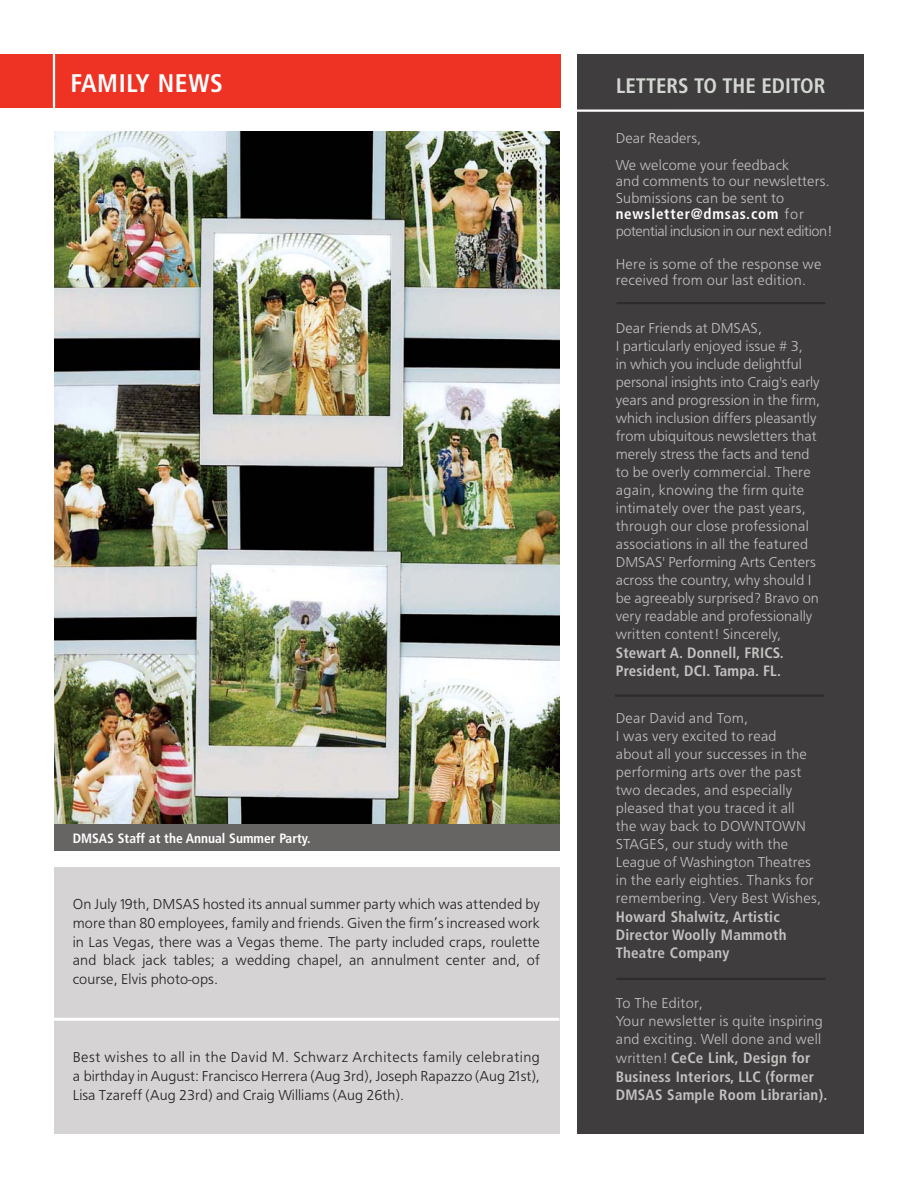
<style>
.page{position:relative;width:918px;height:1188px;background:#fff}
.page>*{position:absolute;margin:0;border:0;box-sizing:border-box;transform-origin:0 0}
.t1{font:700 condensed 25.5px "Frutiger";letter-spacing:.025em;color:#fff}
.t2{font:700 condensed 21px "Frutiger";color:#d4d8d3}
.t3{font:15px/18px "Frutiger";letter-spacing:.01em;color:#c5c3c2}
.t4{font:15px/18.8px "Frutiger";letter-spacing:.005em;color:#231f20;text-align:justify}
.t5{font:700 condensed 13.5px "Frutiger";color:#fff}
.s1{font-weight:700;font-stretch:condensed;color:#fff}
.s2{font-weight:700;font-stretch:condensed}
</style>
<div class="page">
<div style="left:577px;top:54px;width:287px;height:1080px;background:#3f3d3d"></div>
<div style="left:54px;top:868px;width:506px;height:266px;background:#d5d3d3"></div>
<div style="left:0;top:54px;width:560px;height:54px;background:#ee3224"></div>
<hr style="left:53px;top:40px;width:2px;height:83px;background:#fff">
<hr style="left:566px;top:109px;width:352px;height:3px;background:#fff">
<hr style="left:616px;top:302px;width:209px;height:2px;background:#2d2b2b">
<hr style="left:615px;top:695px;width:209px;height:2px;background:#2d2b2b">
<hr style="left:616px;top:978px;width:209px;height:2px;background:#2d2b2b">
<img style="left:54px;top:132px;width:506px;height:692px">
<div style="left:54px;top:824px;width:506px;height:27px;background:#676464"></div>
<hr style="left:0;top:1018px;width:559px;height:3px;background:#fff">
<p class="t1" style="left:70px;top:73px;width:154px">FAMILY NEWS</p>
<p class="t2" style="left:616px;top:77px;width:211px">LETTERS TO THE EDITOR</p>
<p class="t3" style="left:616px;top:125px;width:175px;line-height:27px">Dear Readers,<br>We welcome your feedback</p>
<p class="t3" style="left:616px;top:174px;width:218px;line-height:16.5px">and comments to our newsletters.<br>Submissions can be sent to <span class="s1">newsletter@dmsas.com</span> for potential inclusion in our next edition!</p>
<p class="t3" style="left:616px;top:257px;width:207px;line-height:16.5px">Here is some of the response we received from our last edition.</p>
<p class="t3" style="left:616px;top:321px;width:206px">Dear Friends at DMSAS,<br>I particularly enjoyed issue # 3,<br>in which you include delightful personal insights into Craig's early years and progression in the firm, which inclusion differs pleasantly from ubiquitous newsletters that merely stress the facts and tend to be overly commercial. There again, knowing the firm quite intimately over the past years, through our close professional associations in all the featured<br>DMSAS' Performing Arts Centers across the country, why should I be agreeably surprised? Bravo on very readable and professionally written content! Sincerely,<br><span class="s2">Stewart A. Donnell, FRICS.<br>President, DCI. Tampa. FL.</span></p>
<p class="t3" style="left:616px;top:710px;width:207px">Dear David and Tom,<br>I was very excited to read<br>about all your successes in the performing arts over the past two decades, and especially pleased that you traced it all<br>the way back to DOWNTOWN<br>STAGES, our study with the<br>League of Washington Theatres in the early eighties. Thanks for remembering. Very Best Wishes,<br><span class="s2">Howard Shalwitz, Artistic<br>Director Woolly Mammoth<br>Theatre Company</span></p>
<p class="t3" style="left:616px;top:995px;width:213px">To The Editor,<br>Your newsletter is quite inspiring and exciting. Well done and well written! <span class="s2">CeCe Link, Design for<br>Business Interiors, LLC (former<br>DMSAS Sample Room Librarian).</span></p>
<p class="t5" style="left:73px;top:833px;width:239px">DMSAS Staff at the Annual Summer Party.</p>
<p class="t4" style="left:73px;top:896px;width:469px">On July 19th, DMSAS hosted its annual summer party which was attended by more than 80 employees, family and friends. Given the firm’s increased work in Las Vegas, there was a Vegas theme. The party included craps, roulette and black jack tables; a wedding chapel, an annulment center and, of course, Elvis photo-ops.</p>
<p class="t4" style="left:73px;top:1049px;width:469px">Best wishes to all in the David M. Schwarz Architects family celebrating a birthday in August: Francisco Herrera (Aug 3rd), Joseph Rapazzo (Aug 21st), Lisa Tzareff (Aug 23rd) and Craig Williams (Aug 26th).</p>
</div>
